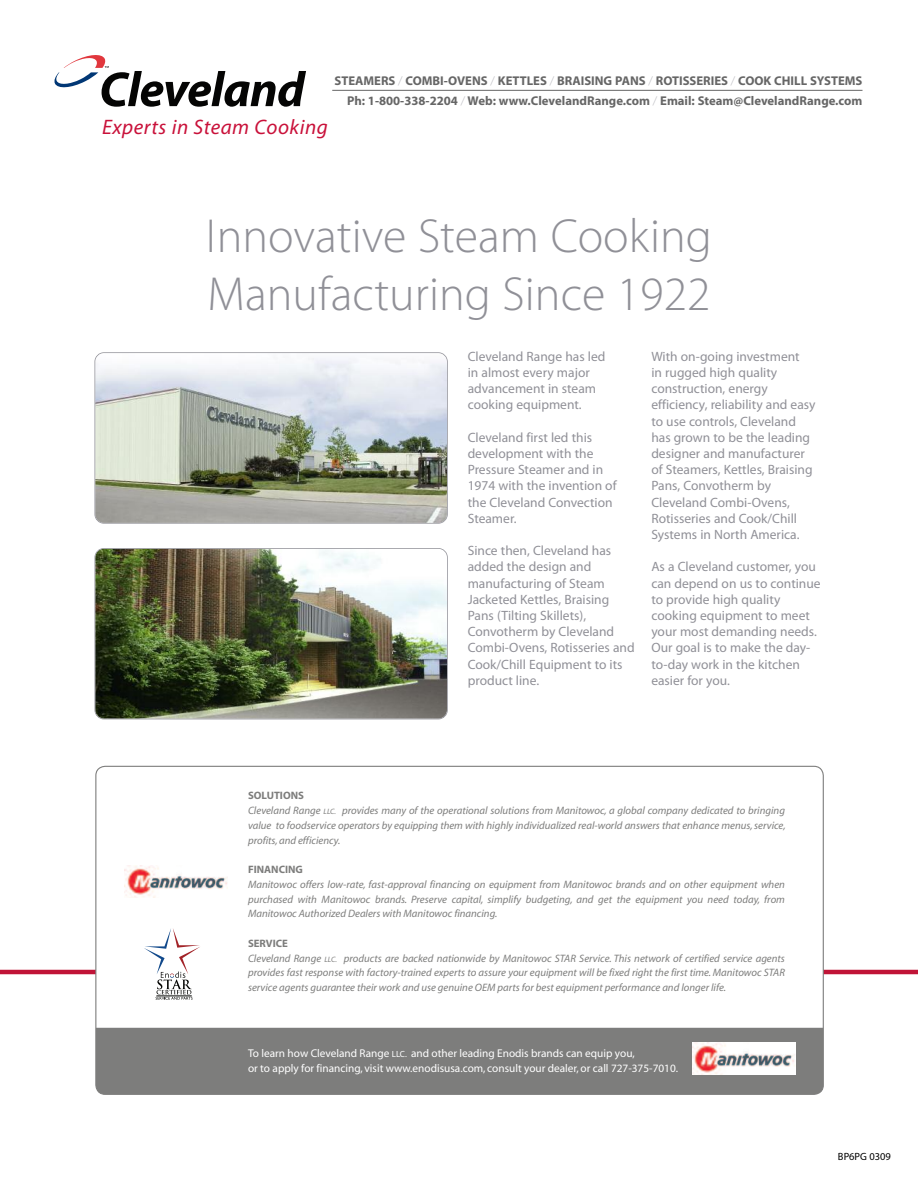
<style>
.page{position:relative;width:918px;height:1188px;background:#fff}
.page>*{position:absolute;margin:0;border:0;box-sizing:border-box;transform-origin:0 0}
.t1{font:300 48px/57.6px "Myriad Pro";color:#909097}
.t2{font:italic 21px "Myriad Pro";letter-spacing:.025em;color:#c9113a}
.t3{font:13.5px/16.2px "Myriad Pro";color:#909097}
.t4{font:700 12.75px/20.4px "Myriad Pro";color:#666;text-align:right}
.t5{font:11.25px/14.9px "Myriad";color:#fff}
.t6{font:italic 10.8px/14.9px "Myriad";color:#7d7d7c;text-align:justify}
.t7{font:700 10.8px "Myriad Pro";color:#7d7d7c}
.t8{font:10.5px "Myriad Pro";color:#000}
.s1{font-weight:300;color:#bcbcc1}
.s2{font-size:7.8px}
.s3{font-size:8.85px}
</style>
<div class="page">
<hr style="left:0;top:970px;width:918px;height:4px;background:#c01437">
<div style="left:96px;top:766px;width:727px;height:328px;background:#fff;border-radius:9px"></div>
<div style="left:97px;top:1028px;width:725px;height:65px;background:#7d7d7c"></div>
<img style="left:692px;top:1043px;width:104px;height:32px">
<img style="left:124px;top:865px;width:104px;height:32px">
<svg style="left:144px;top:928px;width:56px;height:72px"></svg>
<img style="left:95px;top:353px;width:352px;height:170px;border-radius:9px">
<div style="left:94px;top:352px;width:354px;height:172px;border:2px solid #909097;border-radius:9px"></div>
<img style="left:95px;top:549px;width:352px;height:170px;border-radius:9px">
<div style="left:94px;top:548px;width:354px;height:171px;border:2px solid #909097;border-radius:9px"></div>
<svg style="left:54px;top:55px;width:252px;height:52px"></svg>
<hr style="left:332px;top:90px;width:530px;height:1px;background:#666">
<p class="t4" style="left:334px;top:71px;width:530px">STEAMERS <span class="s1">/</span> COMBI-OVENS <span class="s1">/</span> KETTLES <span class="s1">/</span> BRAISING PANS <span class="s1">/</span> ROTISSERIES <span class="s1">/</span> COOK CHILL SYSTEMS<br>Ph: 1-800-338-2204 <span class="s1">/</span> Web: www.ClevelandRange.com <span class="s1">/</span> Email: Steam@ClevelandRange.com</p>
<h2 class="t2" style="left:102px;top:119px;width:227px">Experts in Steam Cooking</h2>
<h1 class="t1" style="left:206px;top:211px;width:508px">Innovative Steam Cooking<br>Manufacturing Since 1922</h1>
<p class="t3" style="left:468px;top:349px;width:139px">Cleveland Range has led in almost every major advancement in steam cooking equipment.</p>
<p class="t3" style="left:468px;top:430px;width:150px">Cleveland first led this development with the<br>Pressure Steamer and in<br>1974 with the invention of the Cleveland Convection<br>Steamer.</p>
<p class="t3" style="left:468px;top:544px;width:169px">Since then, Cleveland has added the design and manufacturing of Steam<br>Jacketed Kettles, Braising<br>Pans (Tilting Skillets),<br>Convotherm by Cleveland<br>Combi-Ovens, Rotisseries and<br>Cook/Chill Equipment to its product line.</p>
<p class="t3" style="left:651px;top:349px;width:166px">With on-going investment<br>in rugged high quality construction, energy efficiency, reliability and easy to use controls, Cleveland has grown to be the leading designer and manufacturer of Steamers, Kettles, Braising<br>Pans, Convotherm by<br>Cleveland Combi-Ovens,<br>Rotisseries and Cook/Chill<br>Systems in North America.</p>
<p class="t3" style="left:651px;top:560px;width:171px">As a Cleveland customer, you can depend on us to continue to provide high quality cooking equipment to meet your most demanding needs.<br>Our goal is to make the day&shy;to-day work in the kitchen easier for you.</p>
<p class="t7" style="left:248px;top:791px;width:57px">SOLUTIONS</p>
<p class="t6" style="left:248px;top:804px;width:539px">Cleveland Range <span class="s2">LLC.</span> provides many of the operational solutions from Manitowoc, a global company dedicated to bringing value to foodservice operators by equipping them with highly individualized real-world answers that enhance menus, service, profits, and efficiency.</p>
<p class="t7" style="left:248px;top:865px;width:56px">FINANCING</p>
<p class="t6" style="left:248px;top:878px;width:538px">Manitowoc offers low-rate, fast-approval financing on equipment from Manitowoc brands and on other equipment when purchased with Manitowoc brands. Preserve capital, simplify budgeting, and get the equipment you need today, from Manitowoc Authorized Dealers with Manitowoc financing.</p>
<p class="t7" style="left:248px;top:939px;width:41px">SERVICE</p>
<p class="t6" style="left:248px;top:951px;width:538px">Cleveland Range <span class="s2">LLC.</span> products are backed nationwide by Manitowoc STAR Service. This network of certified service agents provides fast response with factory-trained experts to assure your equipment will be fixed right the first time. Manitowoc STAR service agents guarantee their work and use genuine OEM parts for best equipment performance and longer life.</p>
<p class="t5" style="left:248px;top:1047px;width:432px">To learn how Cleveland Range <span class="s3">LLC.</span> and other leading Enodis brands can equip you,<br>or to apply for financing, visit www.enodisusa.com, consult your dealer, or call 727-375-7010.</p>
<p class="t8" style="left:838px;top:1153px;width:55px">BP6PG 0309</p>
</div>
